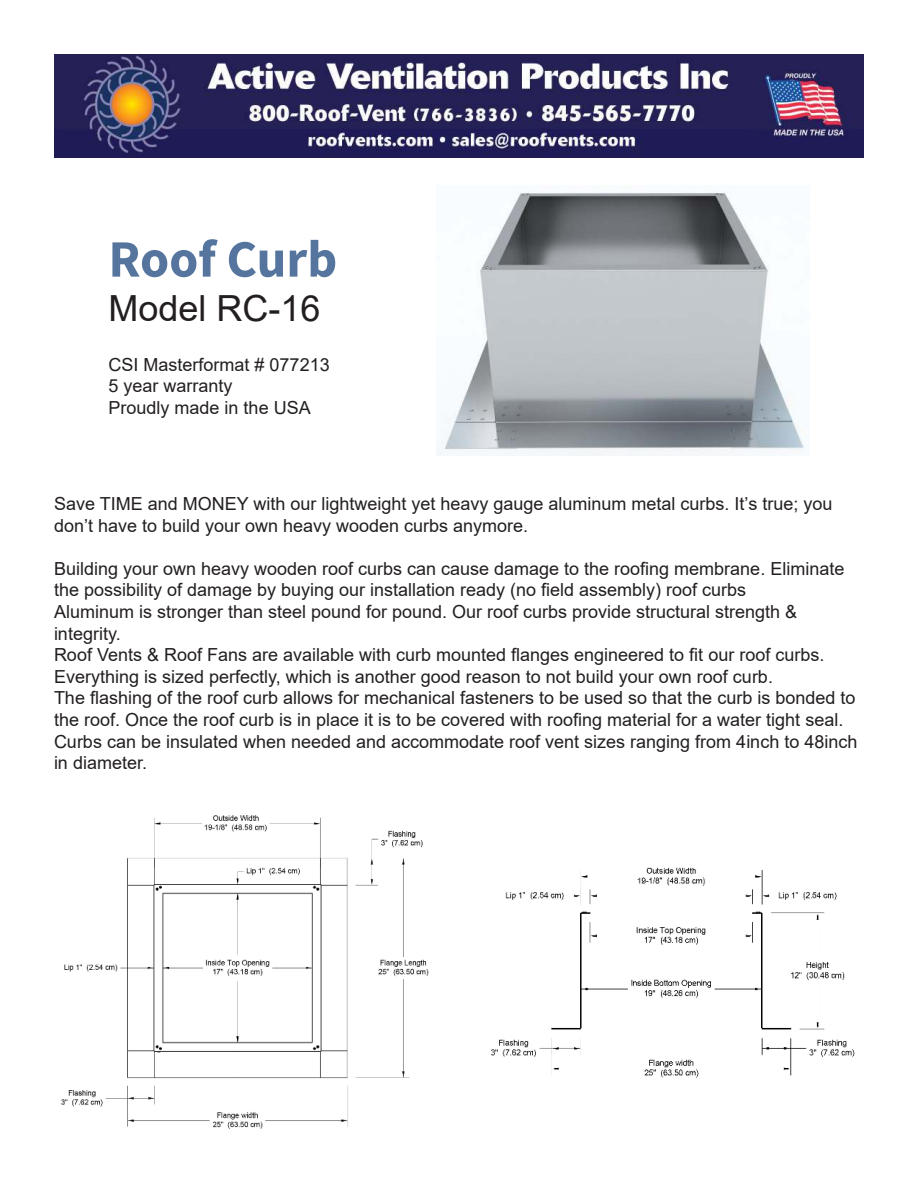
<style>
.page{position:relative;width:918px;height:1188px;background:#fff}
.page>*{position:absolute;margin:0;border:0;box-sizing:border-box;transform-origin:0 0}
.t1{font:700 52.5px "Source Sans Pro";letter-spacing:-.005em;color:#55759e}
.t2{font:36px "Arial";color:#231f20}
.t3{font:18px/21.6px "Arial";color:#231f20}
</style>
<div class="page">
<img style="left:54px;top:54px;width:810px;height:104px">
<img style="left:491px;top:867px;width:364px;height:211px">
<img style="left:61px;top:815px;width:368px;height:314px">
<img style="left:436px;top:191px;width:370px;height:265px">
<h1 class="t1" style="left:108px;top:228px;width:230px">Roof Curb</h1>
<h2 class="t2" style="left:108px;top:295px;width:214px">Model RC-16</h2>
<p class="t3" style="left:109px;top:355px;width:223px">CSI Masterformat # 077213<br>5 year warranty<br>Proudly made in the USA</p>
<p class="t3" style="left:54px;top:494px;width:780px">Save TIME and MONEY with our lightweight yet heavy gauge aluminum metal curbs. It’s true; you don’t have to build your own heavy wooden curbs anymore.</p>
<p class="t3" style="left:54px;top:557px;width:805px">Building your own heavy wooden roof curbs can cause damage to the roofing membrane. Eliminate the possibility of damage by buying our installation ready (no field assembly) roof curbs<br>Aluminum is stronger than steel pound for pound. Our roof curbs provide structural strength &amp; integrity.<br>Roof Vents &amp; Roof Fans are available with curb mounted flanges engineered to fit our roof curbs.<br>Everything is sized perfectly, which is another good reason to not build your own roof curb.<br>The flashing of the roof curb allows for mechanical fasteners to be used so that the curb is bonded to the roof. Once the roof curb is in place it is to be covered with roofing material for a water tight seal.<br>Curbs can be insulated when needed and accommodate roof vent sizes ranging from 4inch to 48inch in diameter.</p>
</div>
